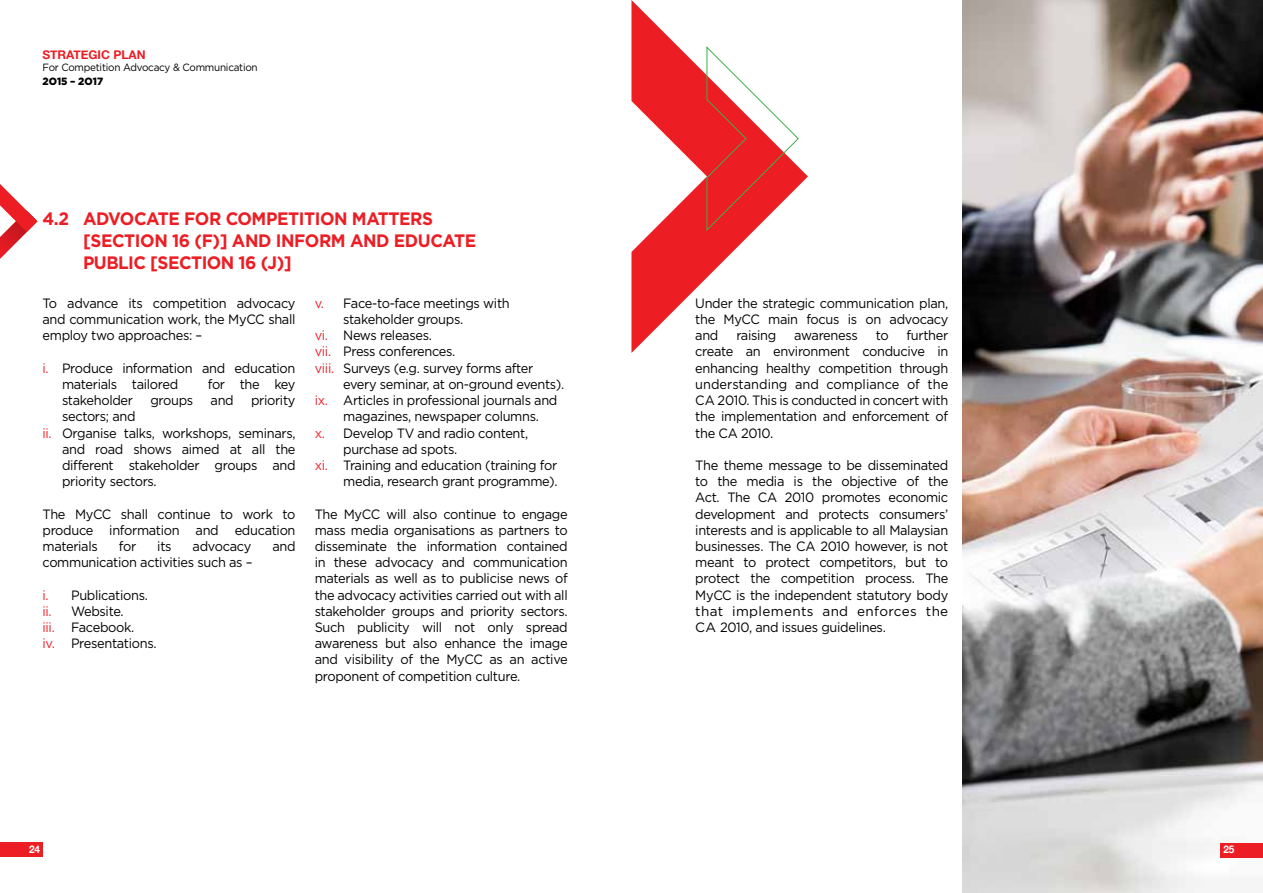
<style>
.page{position:relative;width:1263px;height:893px;background:#fff}
.page>*{position:absolute;margin:0;border:0;box-sizing:border-box;transform-origin:0 0}
.t1{font:700 18px/21.6px "Gotham";letter-spacing:-.025em;color:#ed1d24;scale:.95 1}
.t2{font:13.5px/16.2px "Gotham";letter-spacing:-.025em;color:#000;text-align:justify;scale:.95 1}
.t3{font:700 12px "Helvetica Neue";color:#ed1d24}
.t4{font:10.5px "Gotham";letter-spacing:-.025em;color:#000;scale:.95 1}
.t5{font:900 10.5px "Gotham";color:#000;scale:.95 1}
.t6{font:700 10.5px "Helvetica Neue";color:#fff;scale:.95 1}
.s1{color:#ed1d24}
</style>
<div class="page">
<svg style="left:0;top:184px;width:37px;height:75px"></svg>
<svg style="left:631px;top:0;width:177px;height:353px"></svg>
<svg style="left:706px;top:46px;width:93px;height:185px"></svg>
<img style="left:962px;top:0;width:301px;height:893px">
<div style="left:0;top:843px;width:43px;height:14px;background:#ed1d24"></div>
<div style="left:1220px;top:843px;width:43px;height:14px;background:#ed1d24"></div>
<p class="t3" style="left:43px;top:47px;width:105px">STRATEGIC PLAN</p>
<p class="t4" style="left:43px;top:62px;width:228px">For Competition Advocacy &amp; Communication</p>
<p class="t5" style="left:43px;top:75px;width:65px">2O15 – 2O17</p>
<h1 class="t1" style="left:83px;top:208px;width:415px;text-indent:-40px">4.2 ADVOCATE FOR COMPETITION MATTERS [SECTION 16 (F)] AND INFORM AND EDUCATE<br>PUBLIC [SECTION 16 (J)]</h1>
<p class="t2" style="left:43px;top:295px;width:268px">To advance its competition advocacy and communication work, the MyCC shall employ two approaches: –</p>
<p class="t2" style="left:62px;top:360px;width:247px;text-indent:-19px"><span class="s1">i.</span> Produce information and education materials tailored</p>
<p class="t2" style="left:208px;top:376px;width:94px">for the key</p>
<p class="t2" style="left:62px;top:392px;width:76px">stakeholder</p>
<p class="t2" style="left:150px;top:392px;width:47px">groups</p>
<p class="t2" style="left:211px;top:392px;width:26px">and</p>
<p class="t2" style="left:251px;top:392px;width:48px">priority</p>
<p class="t2" style="left:62px;top:408px;width:79px">sectors; and</p>
<p class="t2" style="left:43px;top:424px;width:268px"><span class="s1">ii.</span> Organise talks, workshops, seminars,</p>
<p class="t2" style="left:62px;top:441px;width:247px">and road shows aimed at all the</p>
<p class="t2" style="left:62px;top:457px;width:247px">different stakeholder groups and</p>
<p class="t2" style="left:62px;top:473px;width:101px">priority sectors.</p>
<p class="t2" style="left:43px;top:505px;width:268px">The MyCC shall continue to work to produce information and education materials</p>
<p class="t2" style="left:119px;top:538px;width:20px">for</p>
<p class="t2" style="left:157px;top:538px;width:17px">its</p>
<p class="t2" style="left:193px;top:538px;width:63px">advocacy</p>
<p class="t2" style="left:272px;top:538px;width:26px">and</p>
<p class="t2" style="left:43px;top:554px;width:223px">communication activities such as –</p>
<p class="t2" style="left:43px;top:586px;width:122px;text-align:left"><span class="s1">i.</span> Publications. <span class="s1">ii.</span> Website.<br><span class="s1">iii.</span> Facebook.<br><span class="s1">iv.</span> Presentations.</p>
<p class="t2" style="left:315px;top:295px;width:207px"><span class="s1">v.</span> Face-to-face meetings with</p>
<p class="t2" style="left:343px;top:311px;width:128px">stakeholder groups.</p>
<p class="t2" style="left:315px;top:327px;width:125px"><span class="s1">vi.</span> News releases.</p>
<p class="t2" style="left:315px;top:343px;width:150px"><span class="s1">vii.</span> Press conferences.</p>
<p class="t2" style="left:315px;top:360px;width:232px"><span class="s1">viii.</span> Surveys (e.g. survey forms after</p>
<p class="t2" style="left:343px;top:376px;width:234px">every seminar, at on-ground events).</p>
<p class="t2" style="left:315px;top:392px;width:257px"><span class="s1">ix.</span> Articles in professional journals and</p>
<p class="t2" style="left:343px;top:408px;width:208px">magazines, newspaper columns.</p>
<p class="t2" style="left:315px;top:424px;width:226px"><span class="s1">x.</span> Develop TV and radio content,</p>
<p class="t2" style="left:343px;top:441px;width:122px">purchase ad spots.</p>
<p class="t2" style="left:315px;top:457px;width:257px"><span class="s1">xi.</span> Training and education (training for</p>
<p class="t2" style="left:343px;top:473px;width:227px">media, research grant programme).</p>
<p class="t2" style="left:315px;top:505px;width:268px">The MyCC will also continue to engage mass media organisations as partners to disseminate the information contained in these advocacy and communication materials as well as to publicise news of the advocacy activities carried out with all stakeholder groups and priority sectors.<br>Such publicity will not only spread awareness but also enhance the image and visibility of the MyCC as an active proponent of competition culture.</p>
<p class="t2" style="left:695px;top:295px;width:268px">Under the strategic communication plan, the MyCC main focus is on advocacy and</p>
<p class="t2" style="left:695px;top:327px;width:268px;text-indent:211px">further create an environment conducive in enhancing healthy competition through understanding and compliance of the CA 2010. This is conducted in concert with the implementation and enforcement of the CA 2010.</p>
<p class="t2" style="left:695px;top:457px;width:268px">The theme message to be disseminated to the media is the objective of the Act. The CA 2010 promotes economic development and protects consumers’ interests and is applicable to all Malaysian businesses. The CA 2010 however, is not meant to protect competitors, but to protect the competition process. The MyCC is the independent statutory body that implements and enforces the CA 2010, and issues guidelines.</p>
<p class="t2" style="left:736px;top:327px;width:44px">raising</p>
<p class="t2" style="left:794px;top:327px;width:68px">awareness</p>
<p class="t2" style="left:876px;top:327px;width:15px">to</p>
<p class="t6" style="left:29px;top:843px;width:13px">24</p>
<p class="t6" style="left:1223px;top:843px;width:13px">25</p>
</div>
